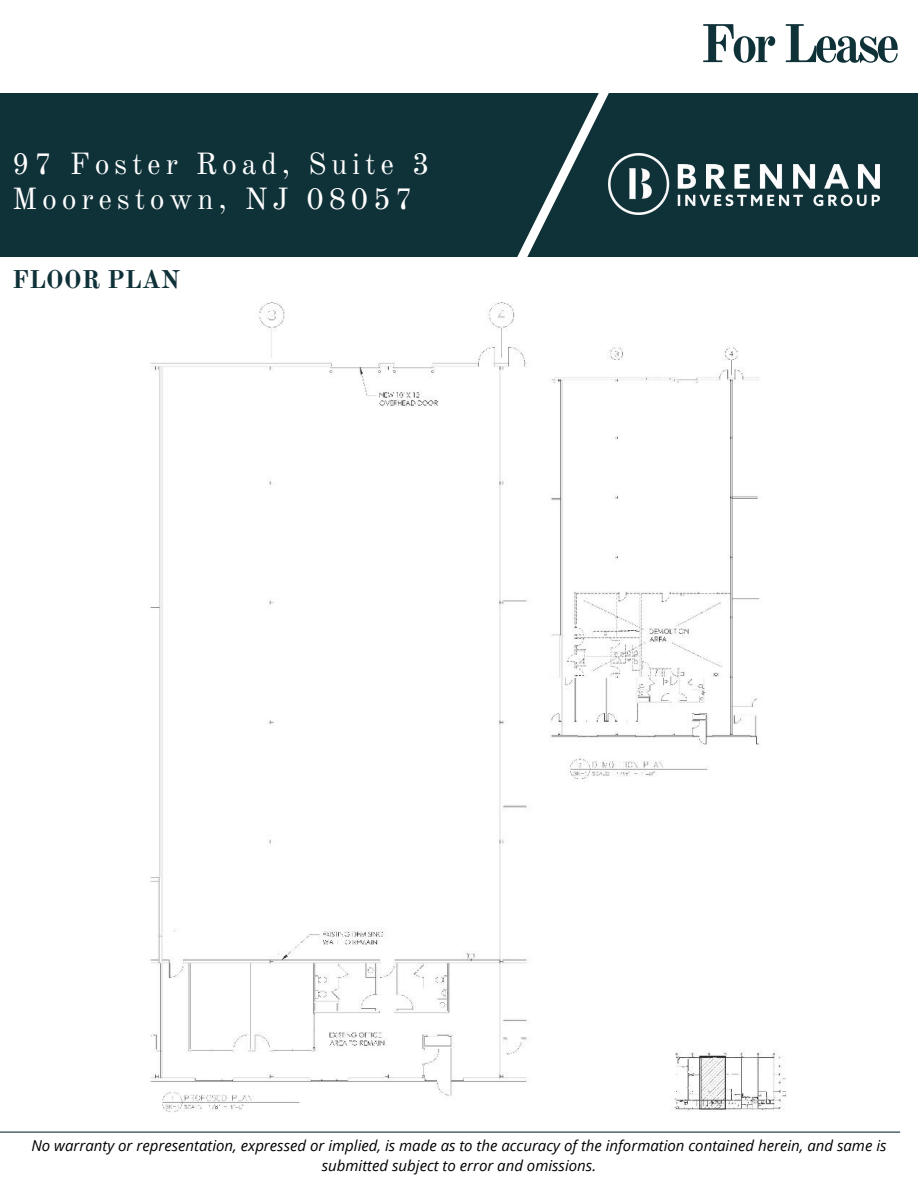
<style>
.page{position:relative;width:918px;height:1188px;background:#fff}
.page>*{position:absolute;margin:0;border:0;box-sizing:border-box;transform-origin:0 0}
.t1{font:700 53.4px "Old Standard";letter-spacing:-.085em;color:#0f3138}
.t2{font:30px/34.8px "Old Standard";letter-spacing:.16em;color:#fff}
.t3{font:700 25.2px "Old Standard";color:#0f3138}
.t4{font:italic 15px/20.2px "Open Sans";color:#000;text-align:center}
</style>
<div class="page">
<hr style="left:0;top:1132px;width:900px;height:1px;background:#0f3138">
<div style="left:0;top:93px;width:918px;height:164px;background:#0f3138"></div>
<img style="left:638px;top:154px;width:241px;height:61px">
<svg style="left:517px;top:93px;width:121px;height:164px"></svg>
<img style="left:150px;top:302px;width:636px;height:810px">
<h2 class="t2" style="left:12px;top:146px;width:419px">97 Foster Road, Suite 3<br>Moorestown, NJ 08057</h2>
<h3 class="t3" style="left:12px;top:264px;width:169px">FLOOR PLAN</h3>
<h1 class="t1" style="left:700px;top:11px;width:202px">For Lease</h1>
<p class="t4" style="left:31px;top:1135px;width:857px">No warranty or representation, expressed or implied, is made as to the accuracy of the information contained herein, and same is submitted subject to error and omissions.</p>
</div>
